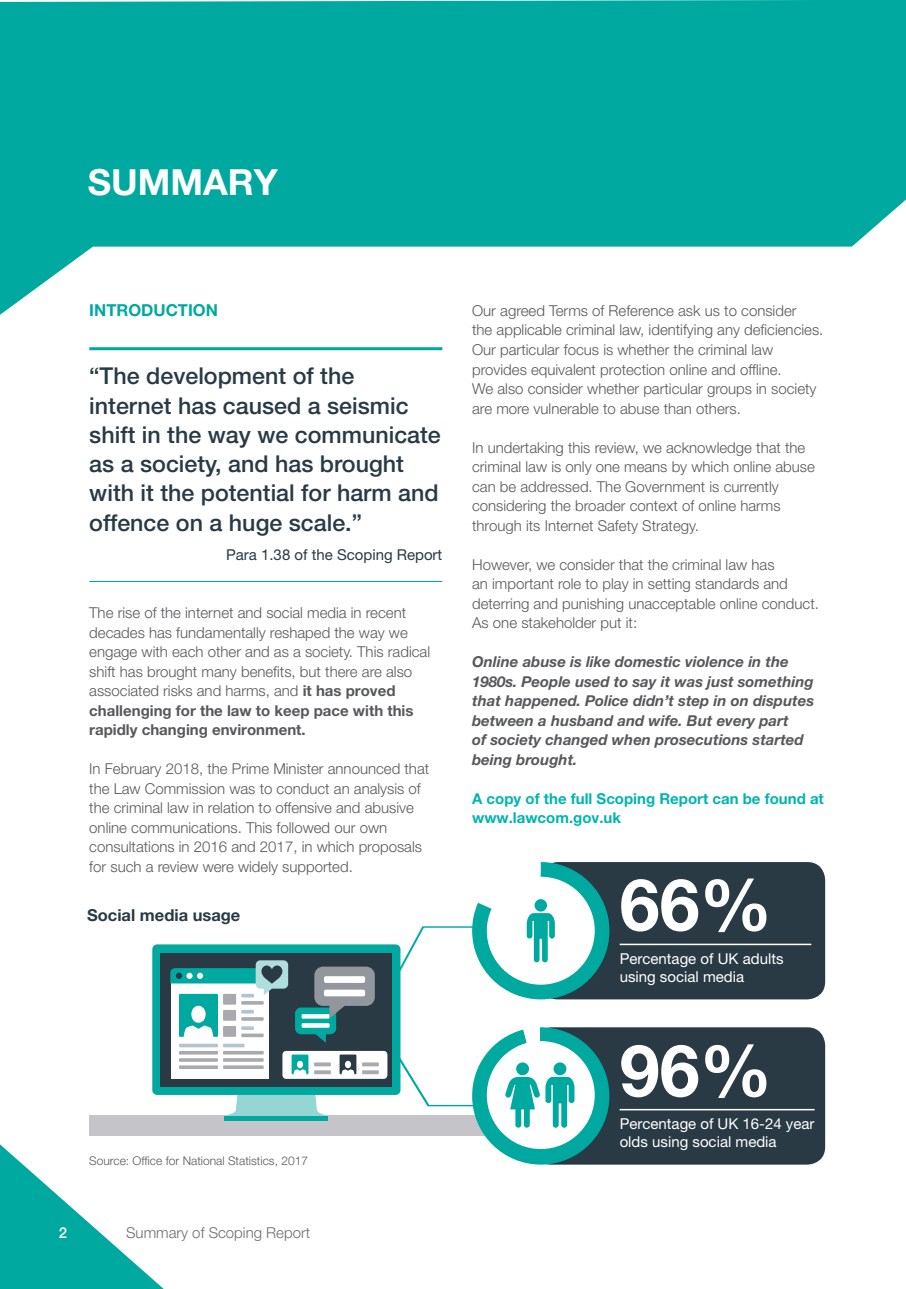
<style>
.page{position:relative;width:906px;height:1289px;background:#fff}
.page>*{position:absolute;margin:0;border:0;box-sizing:border-box;transform-origin:0 0}
.t1{font:700 72px "Helvetica Neue LT Pro";color:#fff}
.t2{font:700 36px "Helvetica Neue LT Pro";color:#fff}
.t3{font:500 23.25px/29.2px "Helvetica Neue LT Pro";color:#293a45}
.t4{font:700 16.5px "Helvetica Neue LT Pro";color:#293a45}
.t5{font:700 16.5px "Helvetica Neue LT Pro";color:#00a9a0}
.t6{font:300 15px/19.5px "Helvetica Neue LT Pro";color:#57585a}
.t7{font:italic 700 15px/19.5px "Helvetica Neue LT Pro";color:#57585a}
.t8{font:15px/18px "Helvetica Neue LT Pro";color:#fff}
.t9{font:700 15px/19.5px "Helvetica Neue LT Pro";color:#00b5af}
.t10{font:15px "Helvetica Neue LT Pro";color:#293a45}
.t11{font:300 15px "Helvetica Neue LT Pro";color:#6c6d70}
.t12{font:500 15px "Helvetica Neue LT Pro";color:#fff}
.t13{font:300 12px "Helvetica Neue LT Pro";color:#57585a}
.s1{font-weight:700}
</style>
<div class="page">
<svg style="left:0;top:1144px;width:163px;height:144px"></svg>
<div style="left:0;top:0;width:906px;height:246px;background:#00a9a0"></div>
<svg style="left:0;top:41px;width:361px;height:274px;fill:#00a9a0"></svg>
<svg style="left:825px;top:199px;width:81px;height:48px"></svg>
<hr style="left:89px;top:347px;width:353px;height:3px;background:#00a9a0">
<hr style="left:89px;top:581px;width:353px;height:1px;background:#00a9a0">
<div style="left:540px;top:862px;width:285px;height:137px;background:#293a45;border-radius:18px"></div>
<div style="left:533px;top:1027px;width:292px;height:137px;background:#293a45;border-radius:18px"></div>
<div style="left:89px;top:1115px;width:478px;height:20px;background:#c4c4c9"></div>
<svg style="left:397px;top:862px;width:212px;height:137px"></svg>
<div style="left:152px;top:944px;width:248px;height:150px;background:#00a9a0;border-radius:5px"></div>
<div style="left:161px;top:952px;width:231px;height:134px;background:#293a45"></div>
<div style="left:225px;top:1116px;width:103px;height:5px;background:#00a9a0"></div>
<div style="left:282px;top:1050px;width:105px;height:28px;background:#fff;border-radius:4px"></div>
<svg style="left:362px;top:1062px;width:17px;height:4px"></svg>
<svg style="left:362px;top:1070px;width:17px;height:4px"></svg>
<svg style="left:170px;top:960px;width:205px;height:156px"></svg>
<div style="left:324px;top:976px;width:41px;height:6px;background:#fff;border-radius:2px"></div>
<div style="left:324px;top:989px;width:41px;height:7px;background:#fff;border-radius:2px"></div>
<hr style="left:619px;top:943px;width:192px;height:2px;background:#fff">
<hr style="left:619px;top:1108px;width:195px;height:2px;background:#fff">
<svg style="left:384px;top:1026px;width:226px;height:139px"></svg>
<h2 class="t2" style="left:88px;top:160px;width:192px">SUMMARY</h2>
<p class="t5" style="left:89px;top:300px;width:130px">INTRODUCTION</p>
<h3 class="t3" style="left:89px;top:361px;width:353px">“The development of the internet has caused a seismic shift in the way we communicate as a society, and has brought with it the potential for harm and offence on a huge scale.”</h3>
<p class="t10" style="left:226px;top:545px;width:218px">Para 1.38 of the Scoping Report</p>
<p class="t6" style="left:89px;top:603px;width:342px">The rise of the internet and social media in recent decades has fundamentally reshaped the way we engage with each other and as a society. This radical shift has brought many benefits, but there are also associated risks and harms, and <span class="s1">it has proved challenging for the law to keep pace with this rapidly changing environment.</span></p>
<p class="t6" style="left:89px;top:759px;width:341px">In February 2018, the Prime Minister announced that the Law Commission was to conduct an analysis of the criminal law in relation to offensive and abusive online communications. This followed our own consultations in 2016 and 2017, in which proposals for such a review were widely supported.</p>
<p class="t4" style="left:87px;top:904px;width:155px">Social media usage</p>
<p class="t13" style="left:89px;top:1152px;width:220px">Source: Office for National Statistics, 2017</p>
<p class="t12" style="left:59px;top:1223px;width:10px">2</p>
<p class="t11" style="left:126px;top:1223px;width:185px">Summary of Scoping Report</p>
<p class="t6" style="left:472px;top:300px;width:353px">Our agreed Terms of Reference ask us to consider<br>the applicable criminal law, identifying any deficiencies.<br>Our particular focus is whether the criminal law provides equivalent protection online and offline.<br>We also consider whether particular groups in society are more vulnerable to abuse than others.</p>
<p class="t6" style="left:472px;top:437px;width:344px">In undertaking this review, we acknowledge that the criminal law is only one means by which online abuse can be addressed. The Government is currently considering the broader context of online harms through its Internet Safety Strategy.</p>
<p class="t6" style="left:472px;top:554px;width:348px">However, we consider that the criminal law has<br>an important role to play in setting standards and deterring and punishing unacceptable online conduct.<br>As one stakeholder put it:</p>
<p class="t7" style="left:472px;top:651px;width:343px">Online abuse is like domestic violence in the 1980s. People used to say it was just something that happened. Police didn’t step in on disputes between a husband and wife. But every part<br>of society changed when prosecutions started being brought.</p>
<p class="t9" style="left:472px;top:788px;width:353px">A copy of the full Scoping Report can be found at www.lawcom.gov.uk</p>
<h1 class="t1" style="left:619px;top:860px;width:154px">66%</h1>
<p class="t8" style="left:619px;top:949px;width:165px">Percentage of UK adults using social media</p>
<h1 class="t1" style="left:619px;top:1026px;width:154px">96%</h1>
<p class="t8" style="left:619px;top:1114px;width:196px">Percentage of UK 16-24 year olds using social media</p>
</div>
